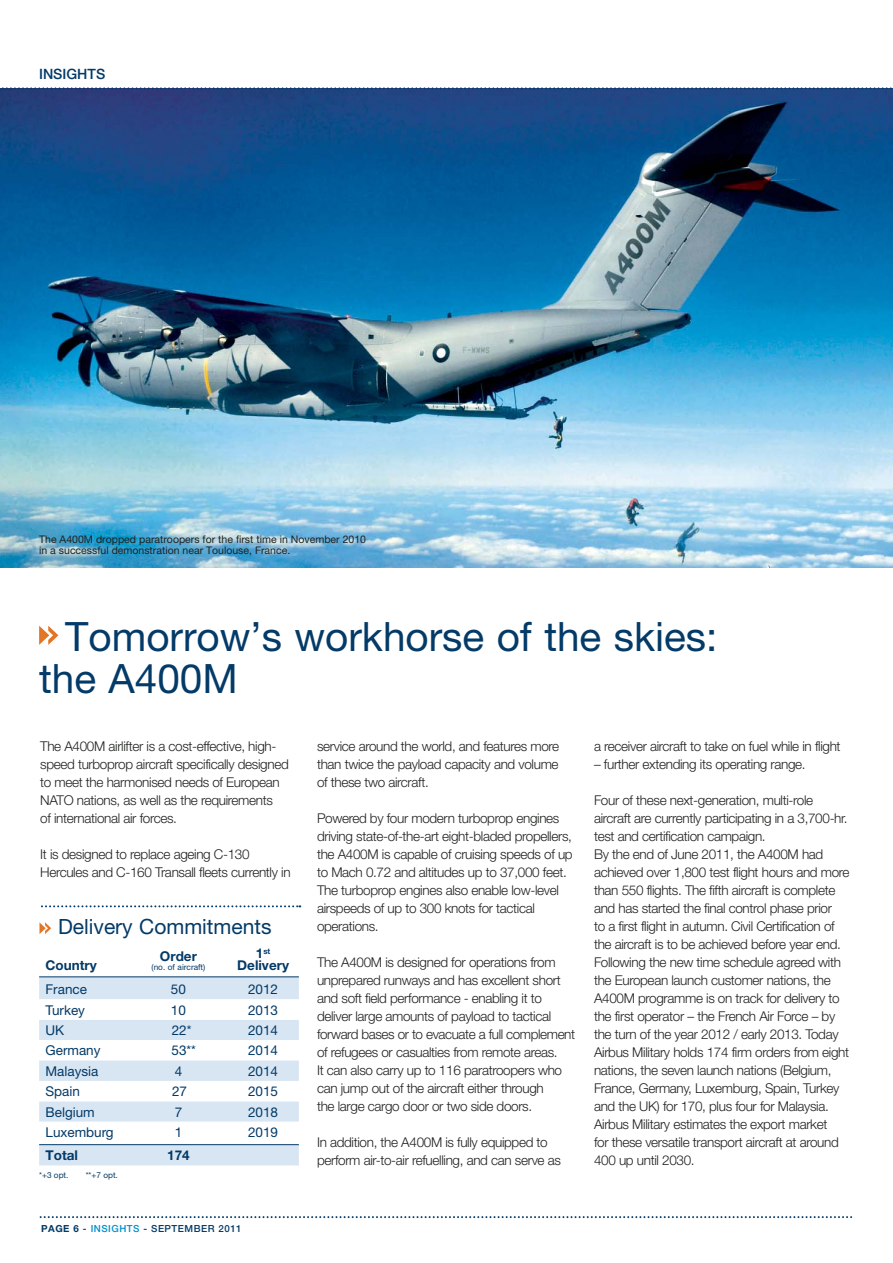
<style>
.page{position:relative;width:893px;height:1263px;background:#fff}
.page>*{position:absolute;margin:0;border:0;box-sizing:border-box;transform-origin:0 0}
.t1{font:40.5px/41.8px "Helvetica Neue";color:#033a67}
.t2{font:21px "Helvetica Neue";color:#033a67}
.t3{font:500 14.25px "Helvetica Neue";color:#033a67}
.t4{font:300 13.5px/18px "Helvetica Neue";letter-spacing:-.025em;color:#1f221e}
.t5{font:13.5px "Helvetica Neue";color:#033a67}
.t6{font:700 13.5px "Helvetica Neue";color:#033a67}
.t7{font:10.5px/10.5px "Helvetica Neue";color:#1f221e}
.t8{font:500 9.75px "Helvetica Neue";letter-spacing:.05em;color:#033a67}
.t9{font:8.25px "Helvetica Neue";color:#033a67}
.t10{font:700 7.8px "Helvetica Neue";color:#033a67}
.s1{font-size:13.5px}
.s2{font-weight:700}
.s3{color:#0091cc}
</style>
<div class="page">
<img style="left:0;top:89px;width:892px;height:479px">
<svg style="left:39px;top:626px;width:19px;height:19px"></svg>
<svg style="left:39px;top:1216px;width:814px;height:3px"></svg>
<svg style="left:0;top:87px;width:892px;height:2px"></svg>
<svg style="left:42px;top:905px;width:258px;height:2px"></svg>
<svg style="left:39px;top:977px;width:260px;height:188px"></svg>
<hr style="left:39px;top:1144px;width:260px;height:1px;background:#033a67">
<hr style="left:39px;top:976px;width:260px;height:1px;background:#033a67">
<svg style="left:39px;top:922px;width:12px;height:12px"></svg>
<p class="t3" style="left:39px;top:68px;width:68px">INSIGHTS</p>
<p class="t7" style="left:39px;top:535px;width:328px">The A400M dropped paratroopers for the first time in November 2010 in a successful demonstration near Toulouse, France.</p>
<h1 class="t1" style="left:39px;top:620px;width:679px;text-indent:26px">Tomorrow’s workhorse of the skies: the A400M</h1>
<p class="t4" style="left:40px;top:738px;width:250px">The A400M airlifter is a cost-effective, high&shy;speed turboprop aircraft specifically designed to meet the harmonised needs of European NATO nations, as well as the requirements<br>of international air forces.</p>
<p class="t4" style="left:40px;top:846px;width:252px">It is designed to replace ageing C-130<br>Hercules and C-160 Transall fleets currently in</p>
<h2 class="t2" style="left:58px;top:919px;width:215px">Delivery Commitments</h2>
<p class="t6" style="left:46px;top:961px;width:53px">Country</p>
<p class="t6" style="left:160px;top:951px;width:39px">Order</p>
<p class="t9" style="left:151px;top:965px;width:55px">(no. of aircraft)</p>
<p class="t10" style="left:256px;top:948px;width:16px"><span class="s1">1</span>st</p>
<p class="t6" style="left:237px;top:961px;width:53px">Delivery</p>
<p class="t5" style="left:46px;top:985px;width:43px">France</p>
<p class="t5" style="left:171px;top:985px;width:17px">50</p>
<p class="t5" style="left:248px;top:985px;width:32px">2012</p>
<p class="t5" style="left:46px;top:1005px;width:41px">Turkey</p>
<p class="t5" style="left:171px;top:1005px;width:17px">10</p>
<p class="t5" style="left:248px;top:1005px;width:32px">2013</p>
<p class="t5" style="left:46px;top:1025px;width:20px">UK</p>
<p class="t5" style="left:172px;top:1025px;width:21px">22*</p>
<p class="t5" style="left:248px;top:1025px;width:32px">2014</p>
<p class="t5" style="left:46px;top:1046px;width:57px">Germany</p>
<p class="t5" style="left:171px;top:1046px;width:26px">53**</p>
<p class="t5" style="left:248px;top:1046px;width:32px">2014</p>
<p class="t5" style="left:46px;top:1066px;width:55px">Malaysia</p>
<p class="t5" style="left:175px;top:1066px;width:9px">4</p>
<p class="t5" style="left:248px;top:1066px;width:32px">2014</p>
<p class="t5" style="left:46px;top:1087px;width:36px">Spain</p>
<p class="t5" style="left:172px;top:1087px;width:17px">27</p>
<p class="t5" style="left:248px;top:1087px;width:32px">2015</p>
<p class="t5" style="left:46px;top:1107px;width:51px">Belgium</p>
<p class="t5" style="left:175px;top:1107px;width:9px">7</p>
<p class="t5" style="left:248px;top:1107px;width:32px">2018</p>
<p class="t5" style="left:46px;top:1127px;width:70px">Luxemburg</p>
<p class="t5" style="left:175px;top:1127px;width:9px">1</p>
<p class="t5" style="left:248px;top:1127px;width:32px">2019</p>
<p class="t6" style="left:46px;top:1151px;width:34px">Total</p>
<p class="t6" style="left:167px;top:1151px;width:24px">174</p>
<p class="t9" style="left:39px;top:1172px;width:31px">*+3 opt.</p>
<p class="t9" style="left:86px;top:1172px;width:34px">**+7 opt.</p>
<p class="t8" style="left:41px;top:1225px;width:202px"><span class="s2">PAGE 6</span> - <span class="s3">INSIGHTS</span> - SEPTEMBER 2011</p>
<p class="t4" style="left:317px;top:738px;width:244px;text-align:justify">service around the world, and features more than twice the payload capacity and volume of these two aircraft.</p>
<p class="t4" style="left:317px;top:810px;width:257px">Powered by four modern turboprop engines driving state-of-the-art eight-bladed propellers, the A400M is capable of cruising speeds of up to Mach 0.72 and altitudes up to 37,000 feet.<br>The turboprop engines also enable low-level airspeeds of up to 300 knots for tactical operations.</p>
<p class="t4" style="left:317px;top:954px;width:259px">The A400M is designed for operations from unprepared runways and has excellent short and soft field performance - enabling it to deliver large amounts of payload to tactical forward bases or to evacuate a full complement of refugees or casualties from remote areas.<br>It can also carry up to 116 paratroopers who can jump out of the aircraft either through<br>the large cargo door or two side doors.</p>
<p class="t4" style="left:317px;top:1134px;width:245px">In addition, the A400M is fully equipped to perform air-to-air refuelling, and can serve as</p>
<p class="t4" style="left:594px;top:738px;width:248px">a receiver aircraft to take on fuel while in flight</p>
<p class="t4" style="left:594px;top:756px;width:213px">– further extending its operating range.</p>
<p class="t4" style="left:594px;top:792px;width:257px">Four of these next-generation, multi-role aircraft are currently participating in a 3,700-hr. test and certification campaign.<br>By the end of June 2011, the A400M had achieved over 1,800 test flight hours and more than 550 flights. The fifth aircraft is complete and has started the final control phase prior<br>to a first flight in autumn. Civil Certification of the aircraft is to be achieved before year end.<br>Following the new time schedule agreed with the European launch customer nations, the A400M programme is on track for delivery to the first operator – the French Air Force – by the turn of the year 2012 / early 2013. Today Airbus Military holds 174 firm orders from eight nations, the seven launch nations (Belgium, France, Germany, Luxemburg, Spain, Turkey and the UK) for 170, plus four for Malaysia.<br>Airbus Military estimates the export market<br>for these versatile transport aircraft at around 400 up until 2030.</p>
</div>
